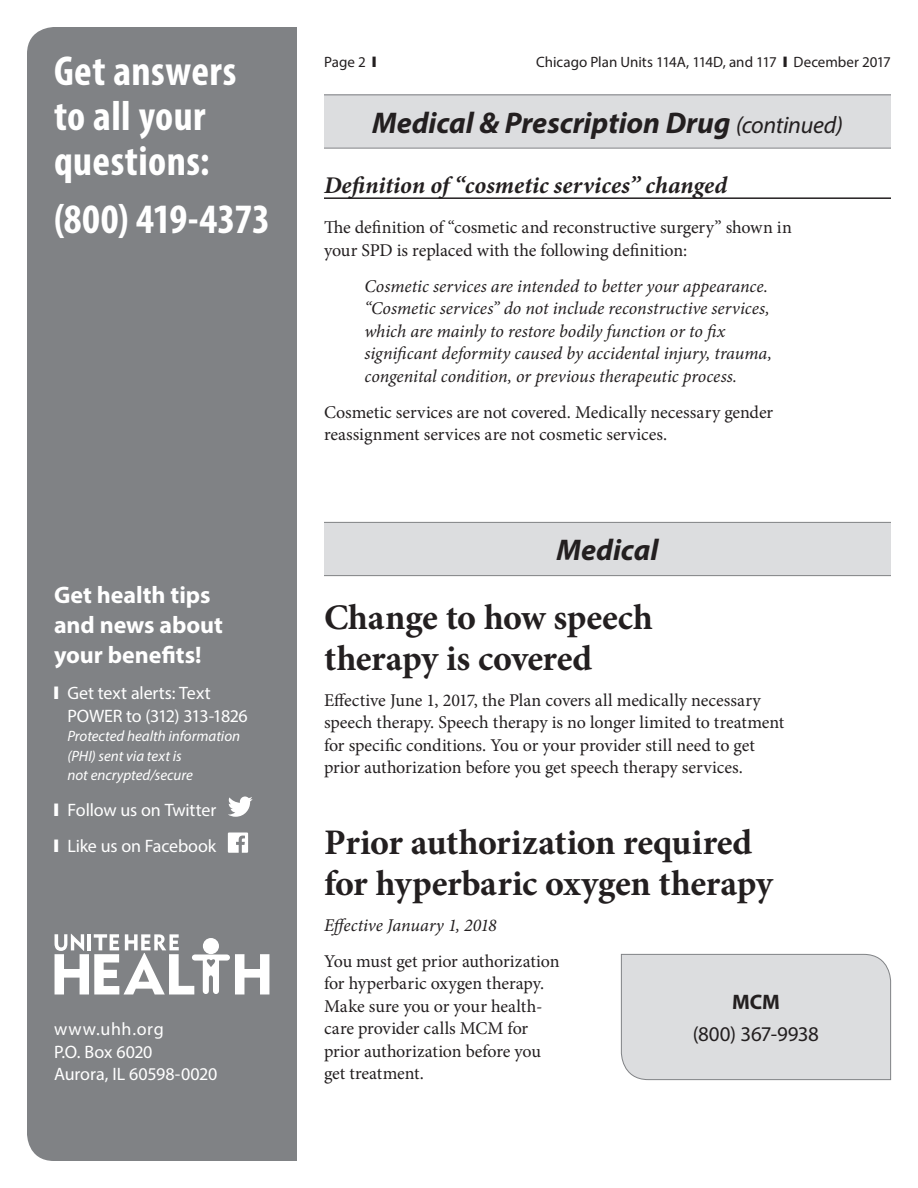
<style>
.page{position:relative;width:918px;height:1188px;background:#fff}
.page>*{position:absolute;margin:0;border:0;box-sizing:border-box;transform-origin:0 0}
.t1{font:700 condensed 42px/45px "Myriad Pro";letter-spacing:.01em;color:#fff}
.t2{font:700 36px/40.5px "Minion Pro";letter-spacing:-.01em;color:#231f20}
.t3{font:italic 700 30px "Myriad Pro";letter-spacing:-.005em;color:#231f20}
.t4{font:700 24px/30px "Myriad Pro";color:#fff}
.t5{font:italic 700 24px "Minion Pro";color:#231f20}
.t6{font:21px "Myriad Pro";letter-spacing:-.015em;color:#231f20}
.t7{font:700 21px "Myriad Pro";color:#231f20}
.t8{font:18px/22.5px "Minion Pro";letter-spacing:-.005em;color:#231f20}
.t9{font:italic 18px/22.5px "Minion Pro";letter-spacing:-.005em;color:#231f20}
.t10{font:18px/22.5px "Myriad Pro";letter-spacing:-.005em;color:#fff}
.t11{font:italic 15px/19.5px "Myriad Pro";letter-spacing:-.005em;color:#fff}
.t12{font:15px "Myriad Pro";color:#231f20}
.s1{font-weight:400;font-size:24px}
</style>
<div class="page">
<div style="left:27px;top:27px;width:270px;height:1134px;background:#808285"></div>
<svg style="left:228px;top:797px;width:25px;height:20px"></svg>
<svg style="left:228px;top:832px;width:20px;height:21px"></svg>
<svg style="left:55px;top:934px;width:214px;height:60px"></svg>
<div style="left:324px;top:94px;width:567px;height:54px;background:#dcdddf"></div>
<hr style="left:324px;top:94px;width:567px;height:1px;background:#808285">
<hr style="left:324px;top:148px;width:567px;height:1px;background:#808285">
<hr style="left:324px;top:197px;width:567px;height:2px;background:#231f20">
<div style="left:324px;top:522px;width:567px;height:54px;background:#dcdddf"></div>
<hr style="left:324px;top:522px;width:567px;height:1px;background:#808285">
<hr style="left:324px;top:575px;width:567px;height:1px;background:#808285">
<div style="left:621px;top:954px;width:270px;height:126px;background:#dcdddf"></div>
<h1 class="t1" style="left:54px;top:47px;width:184px">Get answers to all your questions:</h1>
<h1 class="t1" style="left:54px;top:196px;width:218px">(800) 419-4373</h1>
<h3 class="t4" style="left:54px;top:580px;width:170px">Get health tips and news about your benefits!</h3>
<p class="t10" style="left:67px;top:682px;width:182px;text-indent:-14px">❙ Get text alerts: Text<br>POWER to (312) 313-1826</p>
<p class="t11" style="left:68px;top:726px;width:174px">Protected health information (PHI) sent via text is<br>not encrypted/secure</p>
<p class="t10" style="left:54px;top:792px;width:164px;line-height:36px">❙ Follow us on Twitter ❙ Like us on Facebook</p>
<p class="t10" style="left:54px;top:1017px;width:165px">www.uhh.org<br>P.O. Box 6020<br>Aurora, IL 60598-0020</p>
<p class="t12" style="left:324px;top:53px;width:54px">Page 2 ❙</p>
<p class="t12" style="left:536px;top:53px;width:356px">Chicago Plan Units 114A, 114D, and 117 ❙ December 2017</p>
<h3 class="t3" style="left:372px;top:103px;width:472px">Medical &amp; Prescription Drug <span class="s1">(continued)</span></h3>
<h3 class="t5" style="left:324px;top:168px;width:405px">Definition of “cosmetic services” changed</h3>
<p class="t8" style="left:324px;top:217px;width:469px">The definition of “cosmetic and reconstructive surgery” shown in your SPD is replaced with the following definition:</p>
<p class="t9" style="left:364px;top:275px;width:409px">Cosmetic services are intended to better your appearance. “Cosmetic services” do not include reconstructive services, which are mainly to restore bodily function or to fix significant deformity caused by accidental injury, trauma, congenital condition, or previous therapeutic process.</p>
<p class="t8" style="left:324px;top:401px;width:451px">Cosmetic services are not covered. Medically necessary gender reassignment services are not cosmetic services.</p>
<h3 class="t3" style="left:557px;top:531px;width:103px">Medical</h3>
<h2 class="t2" style="left:324px;top:597px;width:330px">Change to how speech therapy is covered</h2>
<p class="t8" style="left:324px;top:689px;width:462px">Effective June 1, 2017, the Plan covers all medically necessary speech therapy. Speech therapy is no longer limited to treatment for specific conditions. You or your provider still need to get prior authorization before you get speech therapy services.</p>
<h2 class="t2" style="left:324px;top:822px;width:450px">Prior authorization required for hyperbaric oxygen therapy</h2>
<p class="t9" style="left:324px;top:914px;width:174px">Effective January 1, 2018</p>
<p class="t8" style="left:324px;top:950px;width:237px">You must get prior authorization for hyperbaric oxygen therapy.<br>Make sure you or your health&shy;care provider calls MCM for prior authorization before you get treatment.</p>
<p class="t7" style="left:732px;top:988px;width:49px">MCM</p>
<p class="t6" style="left:693px;top:1021px;width:128px">(800) 367-9938</p>
</div>
